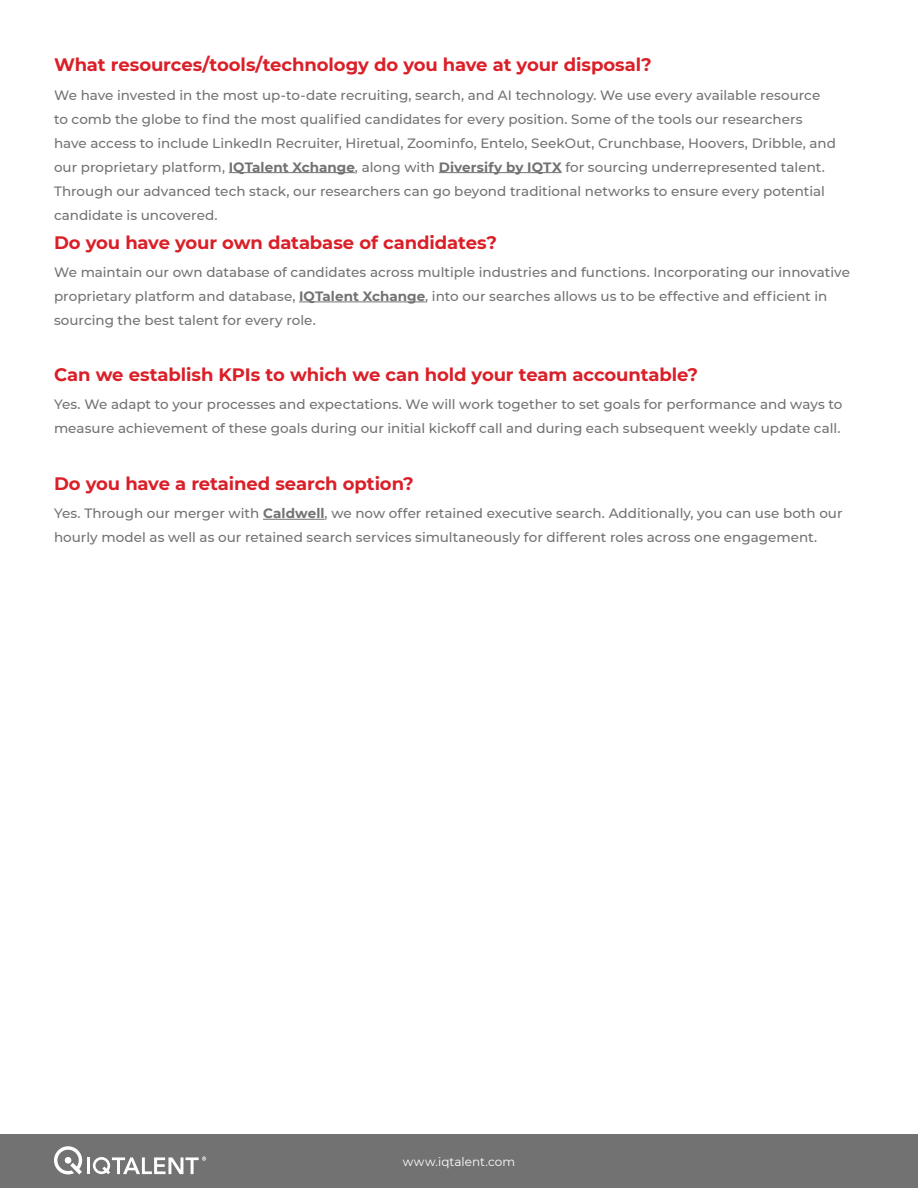
<style>
.page{position:relative;width:918px;height:1188px;background:#fff}
.page>*{position:absolute;margin:0;border:0;box-sizing:border-box;transform-origin:0 0}
.t1{font:700 18px "Montserrat";letter-spacing:-.005em;color:#da1f28}
.t2{font:500 13.5px/24px "Montserrat";color:#727272}
.t3{font:12px "Montserrat";letter-spacing:.005em;color:#fff}
.s1{font-weight:700}
</style>
<div class="page">
<div style="left:0;top:1134px;width:918px;height:54px;background:#727272"></div>
<hr style="left:87px;top:1157px;width:3px;height:17px;background:#fff">
<svg style="left:54px;top:1146px;width:28px;height:28px"></svg>
<svg style="left:93px;top:1157px;width:113px;height:17px"></svg>
<hr style="left:229px;top:172px;width:126px;height:1px;background:#727272">
<hr style="left:439px;top:172px;width:123px;height:1px;background:#727272">
<hr style="left:299px;top:302px;width:126px;height:1px;background:#727272">
<hr style="left:263px;top:519px;width:62px;height:1px;background:#727272">
<h1 class="t1" style="left:54px;top:52px;width:599px">What resources/tools/technology do you have at your disposal?</h1>
<p class="t2" style="left:54px;top:82px;width:784px">We have invested in the most up-to-date recruiting, search, and AI technology. We use every available resource to comb the globe to find the most qualified candidates for every position. Some of the tools our researchers have access to include LinkedIn Recruiter, Hiretual, Zoominfo, Entelo, SeekOut, Crunchbase, Hoovers, Dribble, and our proprietary platform, <span class="s1">IQTalent Xchange</span>, along with <span class="s1">Diversify by IQTX</span> for sourcing underrepresented talent.<br>Through our advanced tech stack, our researchers can go beyond traditional networks to ensure every potential candidate is uncovered.</p>
<h1 class="t1" style="left:54px;top:229px;width:445px">Do you have your own database of candidates?</h1>
<p class="t2" style="left:54px;top:260px;width:797px">We maintain our own database of candidates across multiple industries and functions. Incorporating our innovative proprietary platform and database, <span class="s1">IQTalent Xchange</span>, into our searches allows us to be effective and efficient in sourcing the best talent for every role.</p>
<h1 class="t1" style="left:54px;top:362px;width:646px">Can we establish KPIs to which we can hold your team accountable?</h1>
<p class="t2" style="left:54px;top:392px;width:790px">Yes. We adapt to your processes and expectations. We will work together to set goals for performance and ways to measure achievement of these goals during our initial kickoff call and during each subsequent weekly update call.</p>
<h1 class="t1" style="left:54px;top:471px;width:361px">Do you have a retained search option?</h1>
<p class="t2" style="left:54px;top:501px;width:790px">Yes. Through our merger with <span class="s1">Caldwell</span>, we now offer retained executive search. Additionally, you can use both our hourly model as well as our retained search services simultaneously for different roles across one engagement.</p>
<p class="t3" style="left:403px;top:1154px;width:114px">www.iqtalent.com</p>
</div>
